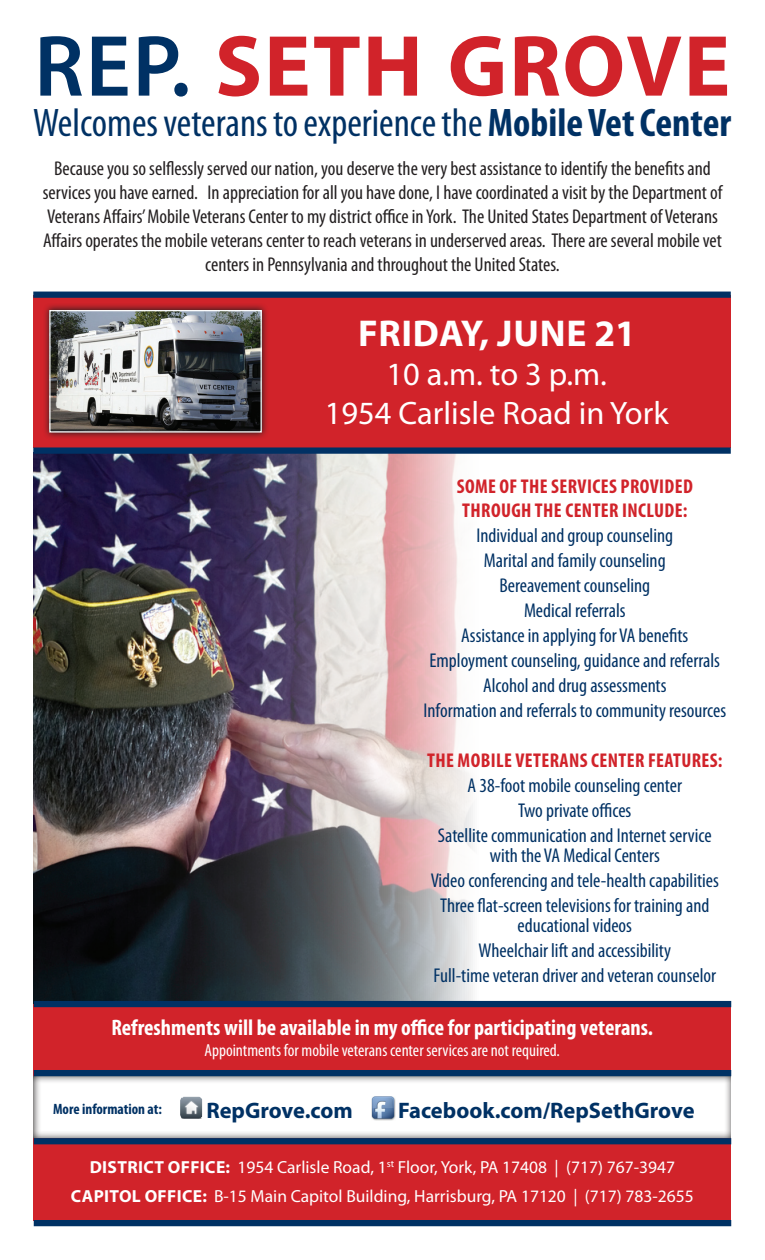
<style>
.page{position:relative;width:765px;height:1260px;background:#fff}
.page>*{position:absolute;margin:0;border:0;box-sizing:border-box;transform-origin:0 0}
.t1{font:700 87.5px "Myriad Pro";letter-spacing:.02em;color:#d1232a}
.t2{font:condensed 40px "Myriad Pro";color:#003164}
.t3{font:700 37.5px "Myriad Pro";letter-spacing:.02em;color:#fff}
.t4{font:32.5px "Myriad Pro";color:#fff}
.t5{font:700 condensed 22.5px "Myriad Pro";color:#fff}
.t6{font:700 22.5px "Myriad Pro";color:#003164}
.t7{font:condensed 20px "Myriad Pro";color:#003164}
.t8{font:condensed 20px/24px "Myriad Pro";color:#231f20;text-align:center}
.t9{font:700 condensed 20px "Myriad Pro";letter-spacing:.02em;color:#d1232a}
.t10{font:17.5px "Myriad Pro";color:#fff}
.t11{font:condensed 17.5px "Myriad Pro";color:#fff}
.t12{font:700 condensed 15px "Myriad Pro";color:#003164}
.s1{font-weight:600;color:#003164}
.s2{font-weight:700}
</style>
<div class="page">
<img style="left:34px;top:454px;width:510px;height:547px">
<div style="left:33px;top:295px;width:698px;height:152px;background:#d1232a"></div>
<div style="left:33px;top:292px;width:698px;height:6px;background:#003164"></div>
<div style="left:33px;top:447px;width:698px;height:7px;background:#003164"></div>
<div style="left:34px;top:1004px;width:697px;height:217px;background:#d1232a"></div>
<div style="left:34px;top:1001px;width:697px;height:6px;background:#003164"></div>
<div style="left:34px;top:1220px;width:697px;height:6px;background:#003164"></div>
<svg style="left:33px;top:1074px;width:699px;height:65px;background:#f4f4f4"></svg>
<div style="left:34px;top:1070px;width:697px;height:6px;background:#003164"></div>
<div style="left:34px;top:1138px;width:697px;height:6px;background:#003164"></div>
<img style="left:180px;top:1097px;width:22px;height:22px">
<img style="left:372px;top:1096px;width:24px;height:24px">
<svg style="left:44px;top:304px;width:223px;height:134px"></svg>
<img style="left:51px;top:312px;width:209px;height:119px">
<div style="left:49px;top:310px;width:213px;height:123px;border:1px solid #fff"></div>
<p class="t1" style="left:34px;top:9px;width:698px"><span class="s1">REP.</span> SETH GROVE</p>
<p class="t2" style="left:33px;top:98px;width:699px">Welcomes veterans to experience the <span class="s2">Mobile Vet Center</span></p>
<p class="t8" style="left:43px;top:156px;width:681px">Because you so selflessly served our nation, you deserve the very best assistance to identify the benefits and services you have earned. In appreciation for all you have done, I have coordinated a visit by the Department of Veterans Affairs’ Mobile Veterans Center to my district office in York. The United States Department of Veterans Affairs operates the mobile veterans center to reach veterans in underserved areas. There are several mobile vet centers in Pennsylvania and throughout the United States.</p>
<p class="t3" style="left:358px;top:309px;width:279px">FRIDAY, JUNE 21</p>
<p class="t4" style="left:387px;top:354px;width:222px">10 a.m. to 3 p.m.</p>
<p class="t4" style="left:325px;top:393px;width:345px">1954 Carlisle Road in York</p>
<p class="t9" style="left:457px;top:474px;width:238px">SOME OF THE SERVICES PROVIDED</p>
<p class="t9" style="left:462px;top:498px;width:227px">THROUGH THE CENTER INCLUDE:</p>
<p class="t7" style="left:476px;top:524px;width:198px">Individual and group counseling</p>
<p class="t7" style="left:484px;top:549px;width:183px">Marital and family counseling</p>
<p class="t7" style="left:499px;top:574px;width:152px">Bereavement counseling</p>
<p class="t7" style="left:524px;top:599px;width:103px">Medical referrals</p>
<p class="t7" style="left:461px;top:624px;width:229px">Assistance in applying for VA benefits</p>
<p class="t7" style="left:430px;top:649px;width:292px">Employment counseling, guidance and referrals</p>
<p class="t7" style="left:483px;top:674px;width:185px">Alcohol and drug assessments</p>
<p class="t7" style="left:424px;top:699px;width:304px">Information and referrals to community resources</p>
<p class="t9" style="left:427px;top:748px;width:297px">THE MOBILE VETERANS CENTER FEATURES:</p>
<p class="t7" style="left:468px;top:774px;width:216px">A 38-foot mobile counseling center</p>
<p class="t7" style="left:518px;top:799px;width:115px">Two private offices</p>
<p class="t7" style="left:438px;top:824px;width:275px">Satellite communication and Internet service</p>
<p class="t7" style="left:490px;top:844px;width:172px">with the VA Medical Centers</p>
<p class="t7" style="left:431px;top:869px;width:290px">Video conferencing and tele-health capabilities</p>
<p class="t7" style="left:440px;top:894px;width:271px">Three flat-screen televisions for training and</p>
<p class="t7" style="left:518px;top:914px;width:116px">educational videos</p>
<p class="t7" style="left:479px;top:939px;width:194px">Wheelchair lift and accessibility</p>
<p class="t7" style="left:434px;top:964px;width:284px">Full-time veteran driver and veteran counselor</p>
<p class="t5" style="left:111px;top:1013px;width:543px">Refreshments will be available in my office for participating veterans.</p>
<p class="t11" style="left:205px;top:1040px;width:357px">Appointments for mobile veterans center services are not required.</p>
<p class="t6" style="left:206px;top:1095px;width:148px">RepGrove.com</p>
<p class="t6" style="left:398px;top:1095px;width:298px">Facebook.com/RepSethGrove</p>
<p class="t10" style="left:90px;top:1156px;width:587px"><span class="s2">DISTRICT OFFICE:</span> 1954 Carlisle Road, 1<sup>st</sup> Floor, York, PA 17408 | (717) 767-3947</p>
<p class="t10" style="left:71px;top:1185px;width:624px"><span class="s2">CAPITOL OFFICE:</span> B-15 Main Capitol Building, Harrisburg, PA 17120 | (717) 783-2655</p>
<p class="t12" style="left:53px;top:1100px;width:110px">More information at:</p>
</div>
